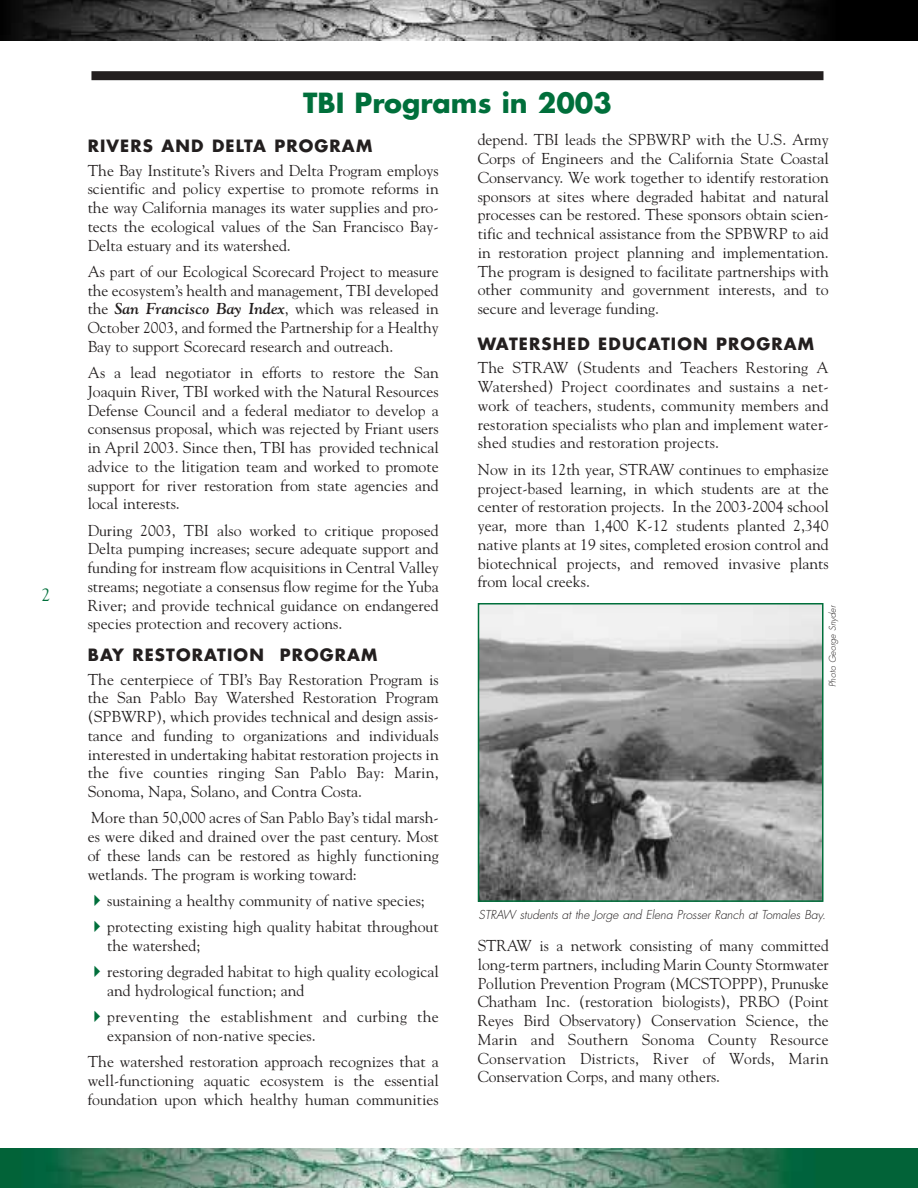
<style>
.page{position:relative;width:918px;height:1188px;background:#fff}
.page>*{position:absolute;margin:0;border:0;box-sizing:border-box;transform-origin:0 0}
.t1{font:700 27px "Futura";color:#006f3b}
.t2{font:18px "Goudy";color:#006f3b}
.t3{font:700 16.5px "Futura";letter-spacing:.07em;color:#231f1f}
.t4{font:15.75px/18.8px "Goudy";color:#231f1f;text-align:justify}
.t5{font:15.75px/26.2px "Goudy";letter-spacing:.02em;color:#231f1f}
.t6{font:italic 300 12px "Futura";color:#231f1f}
.t7{font:italic 300 9px "Futura";color:#231f1f}
.s1{font-weight:700;font-style:italic}
</style>
<div class="page">
<img style="left:0;top:1149px;width:918px;height:39px">
<img style="left:0;top:0;width:918px;height:40px">
<div style="left:91px;top:71px;width:733px;height:9px;background:#231f1f"></div>
<img style="left:481px;top:606px;width:340px;height:293px">
<div style="left:478px;top:603px;width:346px;height:299px;border:2px solid #006f3b"></div>
<p class="t2" style="left:42px;top:587px;width:10px">2</p>
<h1 class="t1" style="left:303px;top:91px;width:310px">TBI Programs in 2003</h1>
<p class="t3" style="left:88px;top:139px;width:286px">RIVERS AND DELTA PROGRAM</p>
<p class="t4" style="left:88px;top:162px;width:353px">The Bay Institute’s Rivers and Delta Program employs scientific and policy expertise to promote reforms in the way California manages its water supplies and pro&shy;tects the ecological values of the San Francisco Bay-Delta estuary and its watershed.</p>
<p class="t4" style="left:88px;top:263px;width:353px">As part of our Ecological Scorecard Project to measure the ecosystem’s health and management, TBI developed the <span class="s1">San Francisco Bay Index</span>, which was released in October 2003, and formed the Partnership for a Healthy Bay to support Scorecard research and outreach.</p>
<p class="t4" style="left:88px;top:365px;width:353px">As a lead negotiator in efforts to restore the San Joaquin River, TBI worked with the Natural Resources Defense Council and a federal mediator to develop a consensus proposal, which was rejected by Friant users in April 2003. Since then, TBI has provided technical advice to the litigation team and worked to promote support for river restoration from state agencies and local interests.</p>
<p class="t4" style="left:88px;top:522px;width:353px">During 2003, TBI also worked to critique proposed Delta pumping increases; secure adequate support and funding for instream flow acquisitions in Central Valley streams; negotiate a consensus flow regime for the Yuba River; and provide technical guidance on endangered species protection and recovery actions.</p>
<p class="t3" style="left:88px;top:648px;width:291px">BAY RESTORATION PROGRAM</p>
<p class="t4" style="left:88px;top:671px;width:353px">The centerpiece of TBI’s Bay Restoration Program is the San Pablo Bay Watershed Restoration Program (SPBWRP), which provides technical and design assis&shy;tance and funding to organizations and individuals interested in undertaking habitat restoration projects in the five counties ringing San Pablo Bay: Marin, Sonoma, Napa, Solano, and Contra Costa.</p>
<p class="t4" style="left:88px;top:810px;width:353px">More than 50,000 acres of San Pablo Bay’s tidal marsh&shy;es were diked and drained over the past century. Most of these lands can be restored as highly functioning wetlands. The program is working toward:</p>
<p class="t4" style="left:107px;top:889px;width:333px;line-height:26.2px">sustaining a healthy community of native species; protecting existing high quality habitat throughout</p>
<p class="t4" style="left:107px;top:934px;width:333px;line-height:26.2px">the watershed;<br>restoring degraded habitat to high quality ecological</p>
<p class="t5" style="left:107px;top:979px;width:333px">and hydrological function; and<br>preventing the establishment and curbing the</p>
<p class="t4" style="left:88px;top:1024px;width:353px;line-height:26.2px;text-indent:19px">expansion of non-native species.<br>The watershed restoration approach recognizes that a</p>
<p class="t4" style="left:88px;top:1073px;width:353px">well-functioning aquatic ecosystem is the essential foundation upon which healthy human communities</p>
<p class="t4" style="left:478px;top:132px;width:353px">depend. TBI leads the SPBWRP with the U.S. Army Corps of Engineers and the California State Coastal Conservancy. We work together to identify restoration sponsors at sites where degraded habitat and natural processes can be restored. These sponsors obtain scien&shy;tific and technical assistance from the SPBWRP to aid in restoration project planning and implementation.<br>The program is designed to facilitate partnerships with other community and government interests, and to secure and leverage funding.</p>
<p class="t3" style="left:478px;top:337px;width:338px">WATERSHED EDUCATION PROGRAM</p>
<p class="t4" style="left:478px;top:360px;width:353px">The STRAW (Students and Teachers Restoring A Watershed) Project coordinates and sustains a net&shy;work of teachers, students, community members and restoration specialists who plan and implement water&shy;shed studies and restoration projects.</p>
<p class="t4" style="left:478px;top:461px;width:353px">Now in its 12th year, STRAW continues to emphasize project-based learning, in which students are at the center of restoration projects. In the 2003-2004 school year, more than 1,400 K-12 students planted 2,340 native plants at 19 sites, completed erosion control and biotechnical projects, and removed invasive plants from local creeks.</p>
<p class="t7" style="left:828px;top:687px;width:83px;rotate:-90deg">Photo George Snyder</p>
<p class="t6" style="left:479px;top:909px;width:349px">STRAW students at the Jorge and Elena Prosser Ranch at Tomales Bay.</p>
<p class="t4" style="left:478px;top:937px;width:353px">STRAW is a network consisting of many committed long-term partners, including Marin County Stormwater Pollution Prevention Program (MCSTOPPP), Prunuske Chatham Inc. (restoration biologists), PRBO (Point Reyes Bird Observatory) Conservation Science, the Marin and Southern Sonoma County Resource Conservation Districts, River of Words, Marin Conservation Corps, and many others.</p>
</div>
